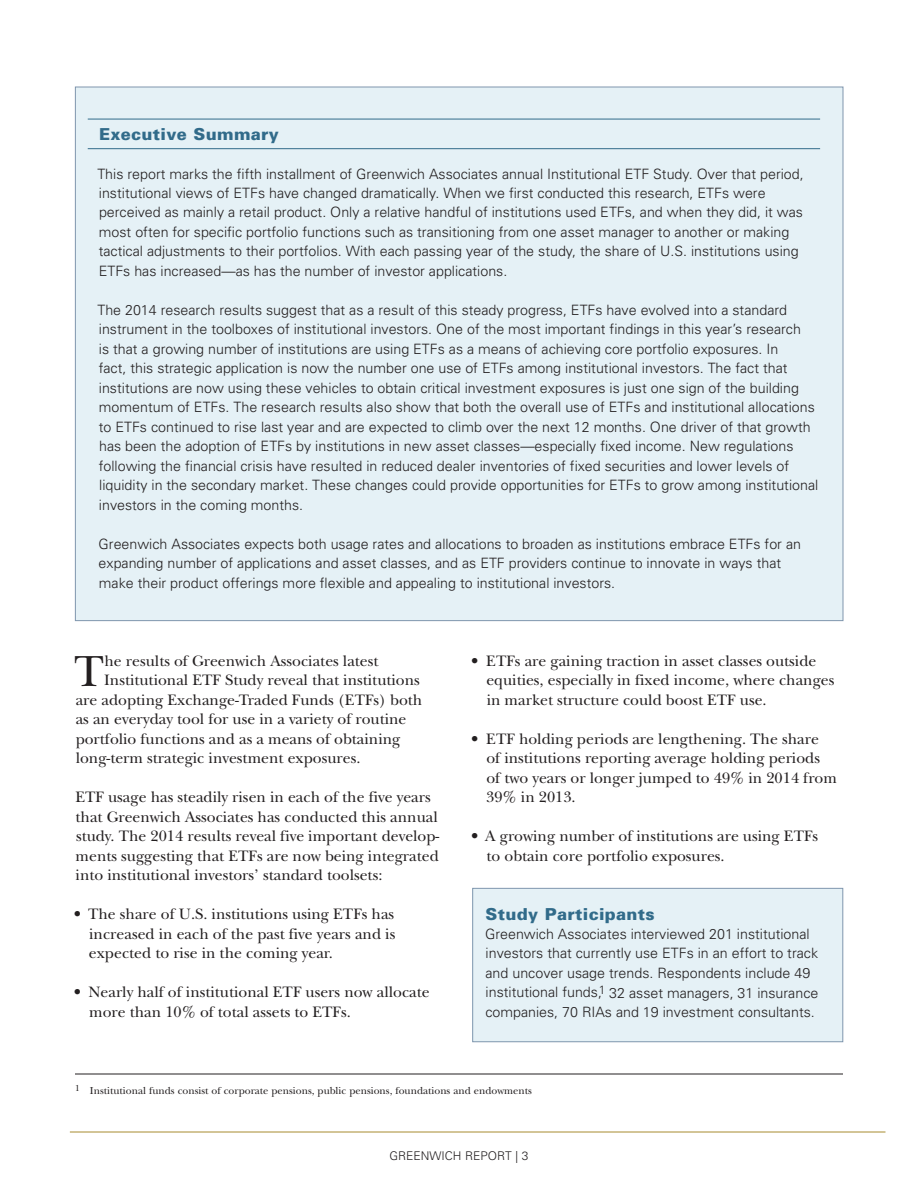
<style>
.page{position:relative;width:918px;height:1188px;background:#fff}
.page>*{position:absolute;margin:0;border:0;box-sizing:border-box;transform-origin:0 0}
.t1{font:45.3px "New Baskerville";color:#231f20}
.t2{font:900 16.5px "Univers";letter-spacing:.02em;color:#316b8a}
.t3{font:15.75px/19.5px "New Baskerville";color:#231f20}
.t4{font:300 14.25px/19.5px "Univers";color:#231f20}
.t5{font:300 12px "Univers";color:#231f20}
.t6{font:10.5px "New Baskerville";color:#231f20}
</style>
<div class="page">
<div style="left:75px;top:87px;width:768px;height:534px;background:#e5f1f6"></div>
<hr style="left:88px;top:119px;width:732px;height:1px;background:#316b8a">
<hr style="left:88px;top:148px;width:732px;height:1px;background:#316b8a">
<hr style="left:75px;top:1074px;width:768px;height:1px;background:#231f20">
<div style="left:473px;top:888px;width:370px;height:154px;background:#e5f1f6"></div>
<div style="left:472px;top:888px;width:371px;height:154px;border:1px solid #8097ae"></div>
<hr style="left:70px;top:1132px;width:815px;height:1px;background:#a88c2f">
<p class="t2" style="left:99px;top:123px;width:181px">Executive Summary</p>
<p class="t4" style="left:97px;top:164px;width:708px">This report marks the fifth installment of Greenwich Associates annual Institutional ETF Study. Over that period, institutional views of ETFs have changed dramatically. When we first conducted this research, ETFs were perceived as mainly a retail product. Only a relative handful of institutions used ETFs, and when they did, it was most often for specific portfolio functions such as transitioning from one asset manager to another or making tactical adjustments to their portfolios. With each passing year of the study, the share of U.S. institutions using ETFs has increased—as has the number of investor applications.</p>
<p class="t4" style="left:97px;top:300px;width:722px">The 2014 research results suggest that as a result of this steady progress, ETFs have evolved into a standard instrument in the toolboxes of institutional investors. One of the most important findings in this year’s research<br>is that a growing number of institutions are using ETFs as a means of achieving core portfolio exposures. In<br>fact, this strategic application is now the number one use of ETFs among institutional investors. The fact that institutions are now using these vehicles to obtain critical investment exposures is just one sign of the building momentum of ETFs. The research results also show that both the overall use of ETFs and institutional allocations to ETFs continued to rise last year and are expected to climb over the next 12 months. One driver of that growth has been the adoption of ETFs by institutions in new asset classes—especially fixed income. New regulations following the financial crisis have resulted in reduced dealer inventories of fixed securities and lower levels of liquidity in the secondary market. These changes could provide opportunities for ETFs to grow among institutional investors in the coming months.</p>
<p class="t4" style="left:99px;top:534px;width:704px">Greenwich Associates expects both usage rates and allocations to broaden as institutions embrace ETFs for an expanding number of applications and asset classes, and as ETF providers continue to innovate in ways that make their product offerings more flexible and appealing to institutional investors.</p>
<h1 class="t1" style="left:74px;top:644px;width:31px">T</h1>
<p class="t3" style="left:105px;top:651px;width:276px">he results of Greenwich Associates latest</p>
<p class="t3" style="left:104px;top:671px;width:317px">Institutional ETF Study reveal that institutions</p>
<p class="t3" style="left:76px;top:690px;width:348px">are adopting Exchange-Traded Funds (ETFs) both</p>
<p class="t3" style="left:76px;top:710px;width:332px">as an everyday tool for use in a variety of routine</p>
<p class="t3" style="left:76px;top:729px;width:326px">portfolio functions and as a means of obtaining</p>
<p class="t3" style="left:76px;top:749px;width:286px">long-term strategic investment exposures.</p>
<p class="t3" style="left:75px;top:788px;width:365px">ETF usage has steadily risen in each of the five years that Greenwich Associates has conducted this annual study. The 2014 results reveal five important develop&shy;ments suggesting that ETFs are now being integrated into institutional investors’ standard toolsets:</p>
<p class="t3" style="left:89px;top:905px;width:308px;text-align:justify;text-indent:-15px">• The share of U.S. institutions using ETFs has increased in each of the past five years and is expected to rise in the coming year.</p>
<p class="t3" style="left:89px;top:983px;width:342px;text-indent:-15px">• Nearly half of institutional ETF users now allocate more than 10% of total assets to ETFs.</p>
<p class="t3" style="left:486px;top:651px;width:350px;text-indent:-15px">• ETFs are gaining traction in asset classes outside equities, especially in fixed income, where changes in market structure could boost ETF use.</p>
<p class="t3" style="left:486px;top:729px;width:352px;text-indent:-15px">• ETF holding periods are lengthening. The share<br>of institutions reporting average holding periods of two years or longer jumped to 49% in 2014 from 39% in 2013.</p>
<p class="t3" style="left:487px;top:827px;width:333px;text-indent:-15px">• A growing number of institutions are using ETFs to obtain core portfolio exposures.</p>
<p class="t2" style="left:486px;top:903px;width:171px">Study Participants</p>
<p class="t4" style="left:485px;top:924px;width:335px">Greenwich Associates interviewed 201 institutional investors that currently use ETFs in an effort to track and uncover usage trends. Respondents include 49 institutional funds,<sup>1</sup> 32 asset managers, 31 insurance companies, 70 RIAs and 19 investment consultants.</p>
<p class="t6" style="left:75px;top:1085px;width:458px"><sup>1</sup> Institutional funds consist of corporate pensions, public pensions, foundations and endowments</p>
<p class="t5" style="left:390px;top:1148px;width:140px">GREENWICH REPORT | 3</p>
</div>
